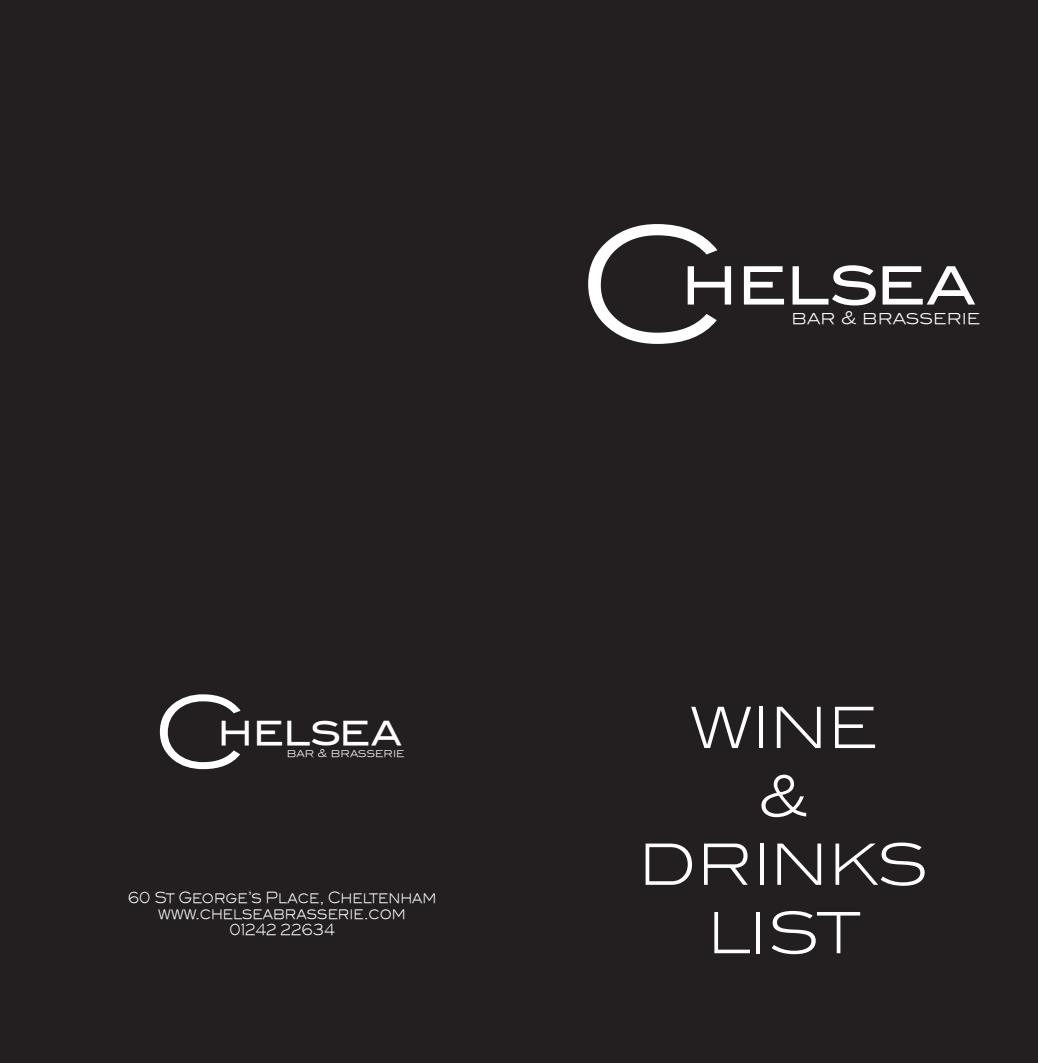
<style>
.page{position:relative;width:1038px;height:1063px;background:#fff}
.page>*{position:absolute;margin:0;border:0;box-sizing:border-box;transform-origin:0 0}
.t1{font:184.05px "Blair ITCTT Light";color:#fff}
.t2{font:114.9px "Blair ITCTT Light";color:#fff}
.t3{font:57px "Blair ITCTT Light";color:#fff}
.t4{font:52.95px "Blair Md ITCTT Medium";color:#fff}
.t5{font:33px "Blair Md ITCTT Medium";color:#fff}
.t6{font:17.7px "Blair ITCTT Light";color:#fff}
.t7{font:15.45px "Blair ITCTT Light";color:#fff;scale:.88 1}
.t8{font:10.95px "Blair ITCTT Light";color:#fff}
</style>
<div class="page">
<div style="left:0;top:0;width:1037px;height:1063px;background:#231f20"></div>
<h2 class="t2" style="left:152px;top:661px;width:98px">c</h2>
<h3 class="t5" style="left:218px;top:713px;width:185px">HELSEA</h3>
<p class="t8" style="left:287px;top:747px;width:119px">bar &amp; brasserie</p>
<p class="t7" style="left:128px;top:889px;width:352px">60 St George’s Place, Cheltenham</p>
<p class="t7" style="left:158px;top:905px;width:283px">www.chelseabrasserie.com</p>
<p class="t7" style="left:229px;top:921px;width:122px">01242 22634</p>
<h1 class="t1" style="left:575px;top:170px;width:156px">c</h1>
<h3 class="t4" style="left:681px;top:254px;width:296px">HELSEA</h3>
<p class="t6" style="left:791px;top:308px;width:190px">bar &amp; brasserie</p>
<p class="t3" style="left:690px;top:695px;width:189px">WINE</p>
<p class="t3" style="left:756px;top:764px;width:57px">&amp;</p>
<p class="t3" style="left:638px;top:832px;width:292px">DRINKS</p>
<p class="t3" style="left:707px;top:900px;width:155px">LIST</p>
</div>
